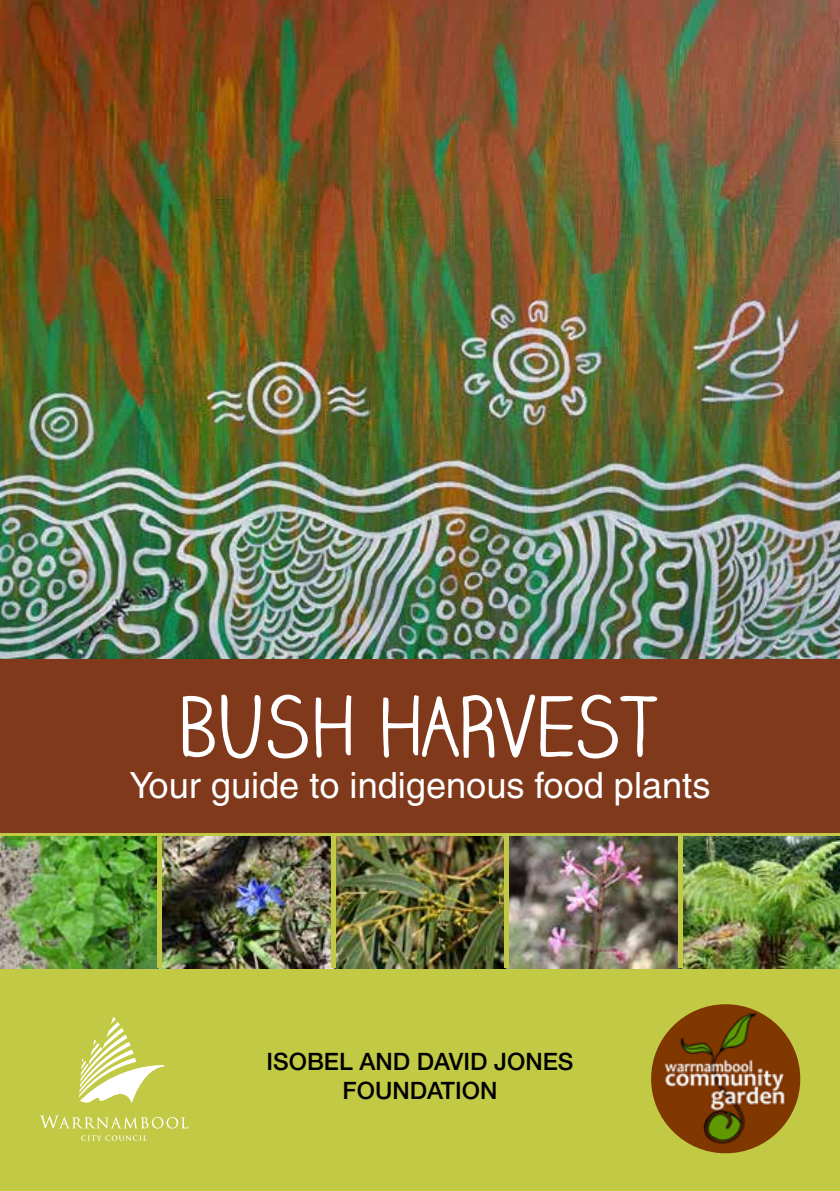
<style>
.page{position:relative;width:840px;height:1191px;background:#fff}
.page>*{position:absolute;margin:0;border:0;box-sizing:border-box;transform-origin:0 0}
.t1{font:82px "Claire Hand";color:#fff}
.t2{font:36.2px "Helvetica";color:#fff}
.t3{font:500 24px/28.8px "Helvetica Neue LT Std";color:#000;text-align:center}
</style>
<div class="page">
<img style="left:0;top:0;width:839px;height:659px">
<div style="left:0;top:665px;width:839px;height:526px;background:#c2ca45"></div>
<img style="left:650px;top:1004px;width:149px;height:149px;border-radius:74px">
<div style="left:0;top:659px;width:839px;height:173px;background:#80391b"></div>
<img style="left:0;top:836px;width:839px;height:132px">
<hr style="left:157px;top:834px;width:4px;height:134px;background:#c2ca45">
<hr style="left:331px;top:834px;width:4px;height:134px;background:#c2ca45">
<hr style="left:504px;top:834px;width:4px;height:134px;background:#c2ca45">
<hr style="left:678px;top:834px;width:4px;height:134px;background:#c2ca45">
<svg style="left:40px;top:1115px;width:148px;height:13px"></svg>
<svg style="left:81px;top:1135px;width:64px;height:5px"></svg>
<svg style="left:79px;top:1017px;width:85px;height:86px"></svg>
<h1 class="t1" style="left:178px;top:675px;width:485px">BUSH HARVEST</h1>
<p class="t2" style="left:129px;top:764px;width:582px">Your guide to indigenous food plants</p>
<p class="t3" style="left:266px;top:1046px;width:308px">ISOBEL AND DAVID JONES<br>FOUNDATION</p>
</div>
